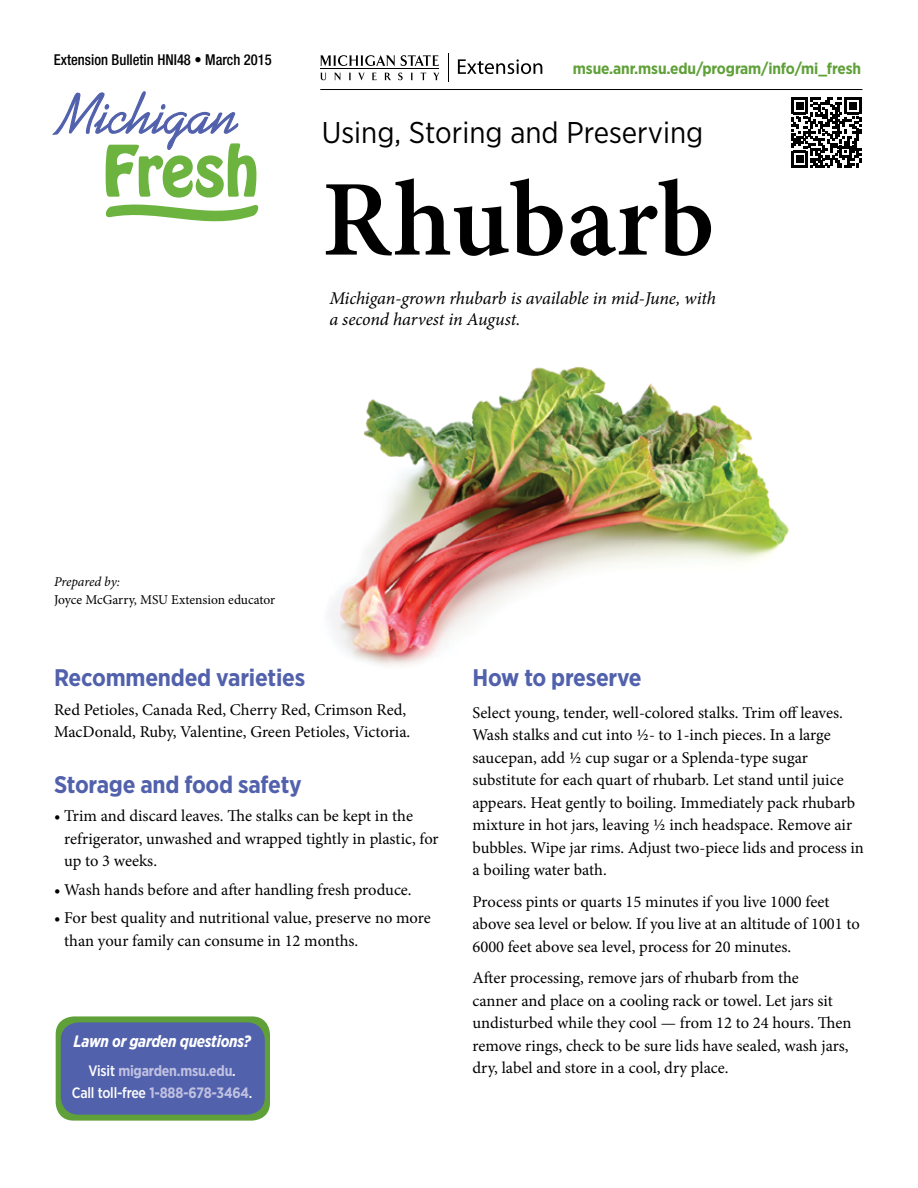
<style>
.page{position:relative;width:918px;height:1188px;background:#fff}
.page>*{position:absolute;margin:0;border:0;box-sizing:border-box;transform-origin:0 0}
.t1{font:600 108px "Minion Pro";color:#000}
.t2{font:30px "Gotham Narrow";color:#000}
.t3{font:700 24px "Gotham Narrow";letter-spacing:-.01em;color:#5261ac}
.t4{font:italic 18px/21.6px "Minion Pro";letter-spacing:-.01em;color:#000}
.t5{font:16.5px/22.5px "Minion Pro";color:#000}
.t6{font:italic 700 16.5px "Gotham Narrow";letter-spacing:-.015em;color:#fff;scale:.95 1}
.t7{font:700 15.75px "Gotham Narrow";letter-spacing:-.01em;color:#5fa038}
.t8{font:500 condensed 15px "Helvetica Neue LT Std";color:#000}
.t9{font:500 15px "Gotham Narrow";letter-spacing:-.015em;color:#fff;scale:.95 1}
.t10{font:700 15px "Gotham Narrow";letter-spacing:-.015em;color:#c0c1e1;scale:.95 1}
.t11{font:13.5px "Minion Pro";color:#000}
.t12{font:italic 13.5px "Minion Pro";letter-spacing:-.01em;color:#000}
.s1{font-weight:500;color:#fff}
.s2{font-weight:700;color:#c0c1e1}
</style>
<div class="page">
<svg style="left:320px;top:73px;width:6px;height:7px"></svg>
<svg style="left:334px;top:73px;width:7px;height:7px"></svg>
<svg style="left:349px;top:73px;width:2px;height:7px"></svg>
<svg style="left:358px;top:73px;width:7px;height:7px"></svg>
<svg style="left:372px;top:73px;width:5px;height:7px"></svg>
<svg style="left:385px;top:73px;width:6px;height:7px"></svg>
<svg style="left:398px;top:73px;width:5px;height:7px"></svg>
<svg style="left:411px;top:73px;width:2px;height:7px"></svg>
<svg style="left:421px;top:73px;width:5px;height:7px"></svg>
<svg style="left:433px;top:73px;width:6px;height:7px"></svg>
<svg style="left:320px;top:55px;width:75px;height:11px"></svg>
<svg style="left:401px;top:55px;width:38px;height:11px"></svg>
<hr style="left:320px;top:69px;width:119px;height:1px;background:#000">
<svg style="left:458px;top:59px;width:84px;height:15px"></svg>
<svg style="left:448px;top:53px;width:1px;height:29px"></svg>
<hr style="left:320px;top:89px;width:542px;height:1px;background:#000">
<svg style="left:791px;top:97px;width:71px;height:71px"></svg>
<svg style="left:52px;top:91px;width:206px;height:131px"></svg>
<div style="left:56px;top:1016px;width:214px;height:105px;background:#5fa038;border-radius:18px"></div>
<div style="left:61px;top:1022px;width:204px;height:93px;background:#5261ac;border-radius:18px"></div>
<img style="left:330px;top:366px;width:459px;height:300px">
<p class="t8" style="left:54px;top:50px;width:219px">Extension Bulletin HNI48 • March 2015</p>
<p class="t7" style="left:573px;top:58px;width:290px">msue.anr.msu.edu/program/info/mi_fresh</p>
<p class="t2" style="left:322px;top:114px;width:383px">Using, Storing and Preserving</p>
<p class="t1" style="left:322px;top:145px;width:394px">Rhubarb</p>
<p class="t4" style="left:329px;top:287px;width:388px">Michigan-grown rhubarb is available in mid-June, with a second harvest in August.</p>
<p class="t12" style="left:54px;top:572px;width:68px">Prepared by:</p>
<p class="t11" style="left:54px;top:590px;width:223px">Joyce McGarry, MSU Extension educator</p>
<p class="t3" style="left:54px;top:662px;width:253px">Recommended varieties</p>
<p class="t5" style="left:54px;top:698px;width:358px">Red Petioles, Canada Red, Cherry Red, Crimson Red,<br>MacDonald, Ruby, Valentine, Green Petioles, Victoria.</p>
<p class="t3" style="left:54px;top:769px;width:249px">Storage and food safety</p>
<p class="t5" style="left:64px;top:805px;width:376px;text-indent:-10px">• Trim and discard leaves. The stalks can be kept in the refrigerator, unwashed and wrapped tightly in plastic, for up to 3 weeks.</p>
<p class="t5" style="left:54px;top:878px;width:359px">• Wash hands before and after handling fresh produce.</p>
<p class="t5" style="left:64px;top:907px;width:368px;text-indent:-10px">• For best quality and nutritional value, preserve no more than your family can consume in 12 months.</p>
<p class="t6" style="left:74px;top:1031px;width:188px">Lawn or garden questions?</p>
<p class="t10" style="left:89px;top:1061px;width:157px"><span class="s1">Visit</span> migarden.msu.edu<span class="s1">.</span></p>
<p class="t9" style="left:72px;top:1084px;width:192px">Call toll-free <span class="s2">1-888-678-3464</span>.</p>
<p class="t3" style="left:472px;top:662px;width:171px">How to preserve</p>
<p class="t5" style="left:472px;top:701px;width:393px">Select young, tender, well-colored stalks. Trim off leaves.<br>Wash stalks and cut into ½- to 1-inch pieces. In a large saucepan, add ½ cup sugar or a Splenda-type sugar substitute for each quart of rhubarb. Let stand until juice appears. Heat gently to boiling. Immediately pack rhubarb mixture in hot jars, leaving ½ inch headspace. Remove air bubbles. Wipe jar rims. Adjust two-piece lids and process in a boiling water bath.</p>
<p class="t5" style="left:472px;top:890px;width:389px">Process pints or quarts 15 minutes if you live 1000 feet above sea level or below. If you live at an altitude of 1001 to<br>6000 feet above sea level, process for 20 minutes.</p>
<p class="t5" style="left:472px;top:967px;width:380px">After processing, remove jars of rhubarb from the<br>canner and place on a cooling rack or towel. Let jars sit undisturbed while they cool — from 12 to 24 hours. Then remove rings, check to be sure lids have sealed, wash jars, dry, label and store in a cool, dry place.</p>
</div>
